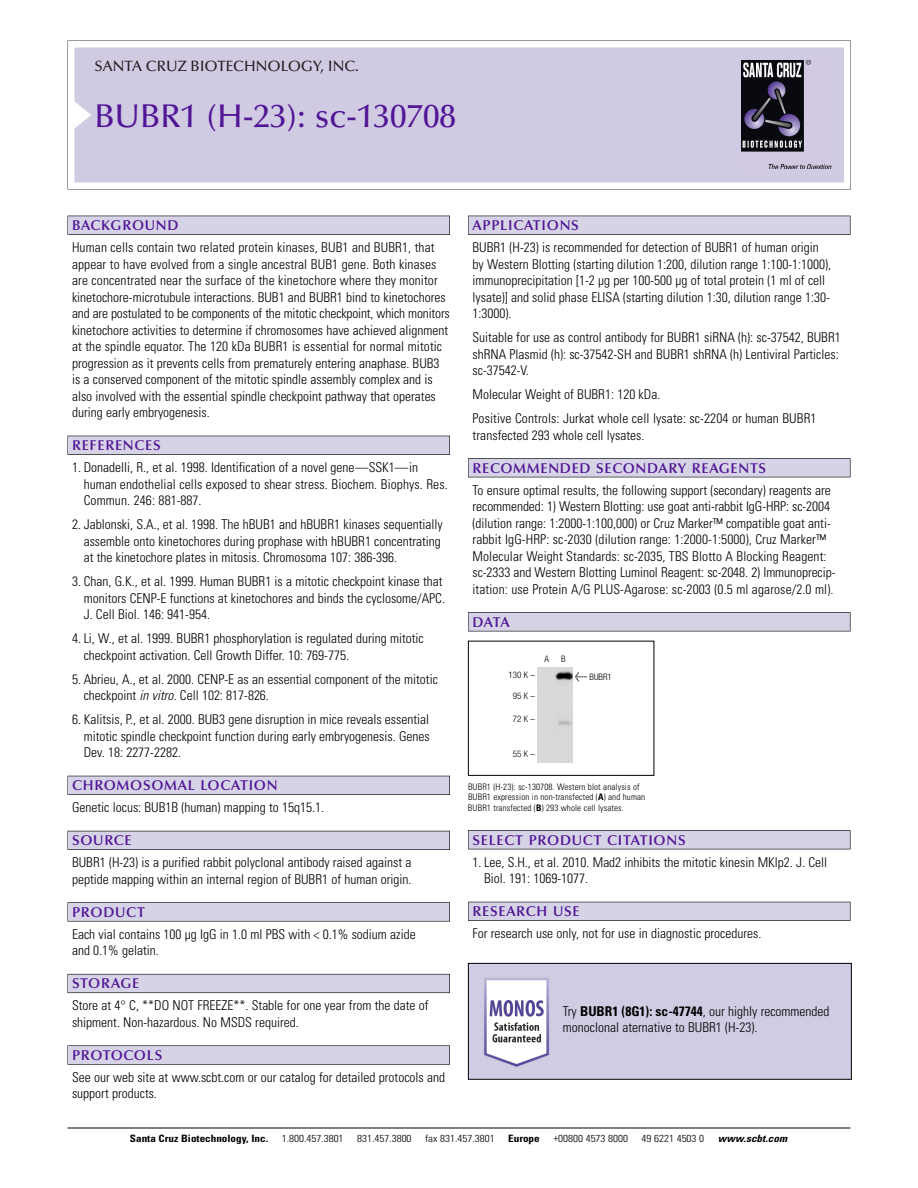
<style>
.page{position:relative;width:918px;height:1188px;background:#fff}
.page>*{position:absolute;margin:0;border:0;box-sizing:border-box;transform-origin:0 0}
.t1{font:500 33px "Optima";color:#511695}
.t2{font:500 15px "Optima";color:#231f20}
.t3{font:600 14.25px "Optima";letter-spacing:.05em;color:#511695}
.t4{font:300 condensed 13.5px/16.5px "Univers";color:#000}
.t5{font:300 condensed 10.2px "Univers";color:#000;scale:1.1 1}
.t6{font:700 condensed 10.2px "Univers";color:#000;scale:1.1 1}
.t7{font:italic 700 condensed 10.2px "Univers";letter-spacing:.005em;color:#000;scale:1.1 1}
.t8{font:300 condensed 9px/10.5px "Univers";letter-spacing:.015em;color:#000}
.t9{font:300 condensed 9px "Helvetica Neue";color:#000}
.s1{font-style:italic}
.s2{font-family:"Meta Plus";font-weight:400;font-stretch:normal;font-size:10.5px}
.s3{font-weight:700}
</style>
<div class="page">
<svg style="left:68px;top:40px;width:783px;height:149px"></svg>
<div style="left:74px;top:47px;width:770px;height:135px;background:#d1cae3"></div>
<img style="left:741px;top:60px;width:90px;height:108px">
<div style="left:68px;top:216px;width:382px;height:19px;background:#525155"></div>
<div style="left:68px;top:216px;width:381px;height:18px;background:#d7d3e7"></div>
<div style="left:68px;top:436px;width:382px;height:19px;background:#515055"></div>
<div style="left:68px;top:436px;width:381px;height:18px;background:#d7d3e7"></div>
<div style="left:68px;top:776px;width:382px;height:19px;background:#525158"></div>
<div style="left:68px;top:776px;width:381px;height:18px;background:#d7d3e7"></div>
<div style="left:68px;top:831px;width:382px;height:19px;background:#54535a"></div>
<div style="left:68px;top:831px;width:381px;height:18px;background:#d7d3e7"></div>
<svg style="left:68px;top:902px;width:382px;height:20px"></svg>
<div style="left:68px;top:903px;width:381px;height:18px;background:#d7d3e7"></div>
<div style="left:68px;top:974px;width:382px;height:19px;background:#66646e"></div>
<div style="left:68px;top:974px;width:381px;height:18px;background:#d7d3e7"></div>
<div style="left:68px;top:1045px;width:382px;height:20px;background:#616161"></div>
<div style="left:68px;top:1046px;width:381px;height:18px;background:#d7d3e7"></div>
<div style="left:468px;top:216px;width:382px;height:19px;background:#525155"></div>
<div style="left:468px;top:216px;width:382px;height:18px;background:#d7d3e7"></div>
<div style="left:468px;top:458px;width:382px;height:19px;background:#525155"></div>
<div style="left:468px;top:459px;width:382px;height:18px;background:#d7d3e7"></div>
<div style="left:468px;top:612px;width:382px;height:19px;background:#545357"></div>
<div style="left:468px;top:613px;width:382px;height:18px;background:#d7d3e7"></div>
<div style="left:468px;top:830px;width:382px;height:19px;background:#525155"></div>
<div style="left:468px;top:831px;width:382px;height:18px;background:#d7d3e7"></div>
<div style="left:468px;top:902px;width:382px;height:19px;background:#525158"></div>
<div style="left:468px;top:902px;width:382px;height:18px;background:#d7d3e7"></div>
<hr style="left:68px;top:1128px;width:782px;height:1px;background:#000">
<div style="left:468px;top:641px;width:186px;height:135px;border:1px solid #000"></div>
<div style="left:537px;top:667px;width:36px;height:95px;background:#d9d9d9"></div>
<img style="left:470px;top:965px;width:380px;height:113px">
<div style="left:468px;top:963px;width:384px;height:117px;border:1px solid #000"></div>
<p class="t2" style="left:94px;top:61px;width:266px">SANTA CRUZ BIOTECHNOLOGY, INC.</p>
<h1 class="t1" style="left:94px;top:103px;width:363px">BUBR1 (H-23): sc-130708</h1>
<p class="t3" style="left:72px;top:219px;width:108px">BACKGROUND</p>
<p class="t4" style="left:72px;top:240px;width:379px">Human cells contain two related protein kinases, BUB1 and BUBR1, that appear to have evolved from a single ancestral BUB1 gene. Both kinases are concentrated near the surface of the kinetochore where they monitor kinetochore-microtubule interactions. BUB1 and BUBR1 bind to kinetochores and are postulated to be components of the mitotic checkpoint, which monitors kinetochore activities to determine if chromosomes have achieved alignment at the spindle equator. The 120 kDa BUBR1 is essential for normal mitotic progression as it prevents cells from prematurely entering anaphase. BUB3 is a conserved component of the mitotic spindle assembly complex and is also involved with the essential spindle checkpoint pathway that operates during early embryogenesis.</p>
<p class="t3" style="left:72px;top:440px;width:90px">REFERENCES</p>
<p class="t4" style="left:84px;top:460px;width:366px;text-indent:-12px">1. Donadelli, R., et al. 1998. Identification of a novel gene—SSK1—in human endothelial cells exposed to shear stress. Biochem. Biophys. Res.<br>Commun. 246: 881-887.</p>
<p class="t4" style="left:84px;top:517px;width:360px;text-indent:-12px">2. Jablonski, S.A., et al. 1998. The hBUB1 and hBUBR1 kinases sequentially assemble onto kinetochores during prophase with hBUBR1 concentrating at the kinetochore plates in mitosis. Chromosoma 107: 386-396.</p>
<p class="t4" style="left:84px;top:574px;width:363px;text-indent:-12px">3. Chan, G.K., et al. 1999. Human BUBR1 is a mitotic checkpoint kinase that monitors CENP-E functions at kinetochores and binds the cyclosome/APC.<br>J. Cell Biol. 146: 941-954.</p>
<p class="t4" style="left:84px;top:631px;width:342px;text-indent:-12px">4. Li, W., et al. 1999. BUBR1 phosphorylation is regulated during mitotic checkpoint activation. Cell Growth Differ. 10: 769-775.</p>
<p class="t4" style="left:84px;top:672px;width:356px;text-indent:-12px">5. Abrieu, A., et al. 2000. CENP-E as an essential component of the mitotic checkpoint <span class="s1">in vitro.</span> Cell 102: 817-826.</p>
<p class="t4" style="left:84px;top:712px;width:348px;text-align:justify;text-indent:-12px">6. Kalitsis, P., et al. 2000. BUB3 gene disruption in mice reveals essential mitotic spindle checkpoint function during early embryogenesis. Genes Dev. 18: 2277-2282.</p>
<p class="t3" style="left:72px;top:780px;width:207px">CHROMOSOMAL LOCATION</p>
<p class="t4" style="left:72px;top:800px;width:254px">Genetic locus: BUB1B (human) mapping to 15q15.1.</p>
<p class="t3" style="left:72px;top:835px;width:61px">SOURCE</p>
<p class="t4" style="left:72px;top:855px;width:341px">BUBR1 (H-23) is a purified rabbit polyclonal antibody raised against a peptide mapping within an internal region of BUBR1 of human origin.</p>
<p class="t3" style="left:72px;top:906px;width:74px">PRODUCT</p>
<p class="t4" style="left:72px;top:927px;width:345px">Each vial contains 100 µg IgG in 1.0 ml PBS with &lt; 0.1% sodium azide and 0.1% gelatin.</p>
<p class="t3" style="left:72px;top:978px;width:69px">STORAGE</p>
<p class="t4" style="left:72px;top:998px;width:358px">Store at 4° C, **DO NOT FREEZE**. Stable for one year from the date of shipment. Non-hazardous. No MSDS required.</p>
<p class="t3" style="left:72px;top:1049px;width:92px">PROTOCOLS</p>
<p class="t4" style="left:72px;top:1070px;width:375px">See our web site at www.scbt.com or our catalog for detailed protocols and support products.</p>
<p class="t3" style="left:473px;top:219px;width:108px">APPLICATIONS</p>
<p class="t4" style="left:473px;top:240px;width:360px">BUBR1 (H-23) is recommended for detection of BUBR1 of human origin by Western Blotting (starting dilution 1:200, dilution range 1:100-1:1000), immunoprecipitation [1-2 µg per 100-500 µg of total protein (1 ml of cell lysate)] and solid phase ELISA (starting dilution 1:30, dilution range 1:30- 1:3000).</p>
<p class="t4" style="left:473px;top:330px;width:370px">Suitable for use as control antibody for BUBR1 siRNA (h): sc-37542, BUBR1 shRNA Plasmid (h): sc-37542-SH and BUBR1 shRNA (h) Lentiviral Particles: sc-37542-V.</p>
<p class="t4" style="left:473px;top:383px;width:346px;line-height:24px">Molecular Weight of BUBR1: 120 kDa.<br>Positive Controls: Jurkat whole cell lysate: sc-2204 or human BUBR1</p>
<p class="t4" style="left:473px;top:428px;width:173px">transfected 293 whole cell lysates.</p>
<p class="t3" style="left:473px;top:462px;width:295px">RECOMMENDED SECONDARY REAGENTS</p>
<p class="t4" style="left:473px;top:483px;width:364px">To ensure optimal results, the following support (secondary) reagents are recommended: 1) Western Blotting: use goat anti-rabbit IgG-HRP: sc-2004 (dilution range: 1:2000-1:100,000) or Cruz Marker™ compatible goat anti&shy;rabbit IgG-HRP: sc-2030 (dilution range: 1:2000-1:5000), Cruz Marker™ Molecular Weight Standards: sc-2035, TBS Blotto A Blocking Reagent: sc-2333 and Western Blotting Luminol Reagent: sc-2048. 2) Immunoprecip&shy;itation: use Protein A/G PLUS-Agarose: sc-2003 (0.5 ml agarose/2.0 ml).</p>
<p class="t3" style="left:473px;top:616px;width:39px">DATA</p>
<p class="t9" style="left:545px;top:656px;width:6px">A</p>
<p class="t9" style="left:561px;top:656px;width:6px">B</p>
<p class="t9" style="left:509px;top:672px;width:28px">130 K –</p>
<p class="t9" style="left:575px;top:673px;width:39px"><span class="s2">&lt;</span> BUBR1</p>
<p class="t9" style="left:513px;top:693px;width:24px">95K–</p>
<p class="t9" style="left:513px;top:715px;width:24px">72K–</p>
<p class="t9" style="left:513px;top:750px;width:24px">55K–</p>
<p class="t8" style="left:468px;top:782px;width:179px">BUBR1 (H-23): sc-130708. Western blot analysis of<br>BUBR1 expression in non-transfected (<span class="s3">A</span>) and human<br>BUBR1 transfected (<span class="s3">B</span>) 293 whole cell lysates.</p>
<p class="t3" style="left:473px;top:834px;width:215px">SELECT PRODUCT CITATIONS</p>
<p class="t4" style="left:484px;top:855px;width:345px;text-indent:-12px">1. Lee, S.H., et al. 2010. Mad2 inhibits the mitotic kinesin MKlp2. J. Cell<br>Biol. 191: 1069-1077.</p>
<p class="t3" style="left:473px;top:906px;width:109px">RESEARCH USE</p>
<p class="t4" style="left:473px;top:926px;width:290px">For research use only, not for use in diagnostic procedures.</p>
<p class="t4" style="left:563px;top:1004px;width:268px">Try <span class="s3">BUBR1 (8G1): sc-47744</span>, our highly recommended monoclonal aternative to BUBR1 (H-23).</p>
<p class="t6" style="left:130px;top:1135px;width:127px">Santa Cruz Biotechnology, Inc.</p>
<p class="t5" style="left:282px;top:1135px;width:58px">1.800.457.3801</p>
<p class="t5" style="left:357px;top:1135px;width:51px">831.457.3800</p>
<p class="t5" style="left:425px;top:1135px;width:65px">fax 831.457.3801</p>
<p class="t6" style="left:508px;top:1135px;width:30px">Europe</p>
<p class="t5" style="left:553px;top:1135px;width:69px">+00800 4573 8000</p>
<p class="t5" style="left:642px;top:1135px;width:58px">49 6221 4503 0</p>
<p class="t7" style="left:718px;top:1135px;width:64px">www.scbt.com</p>
</div>
